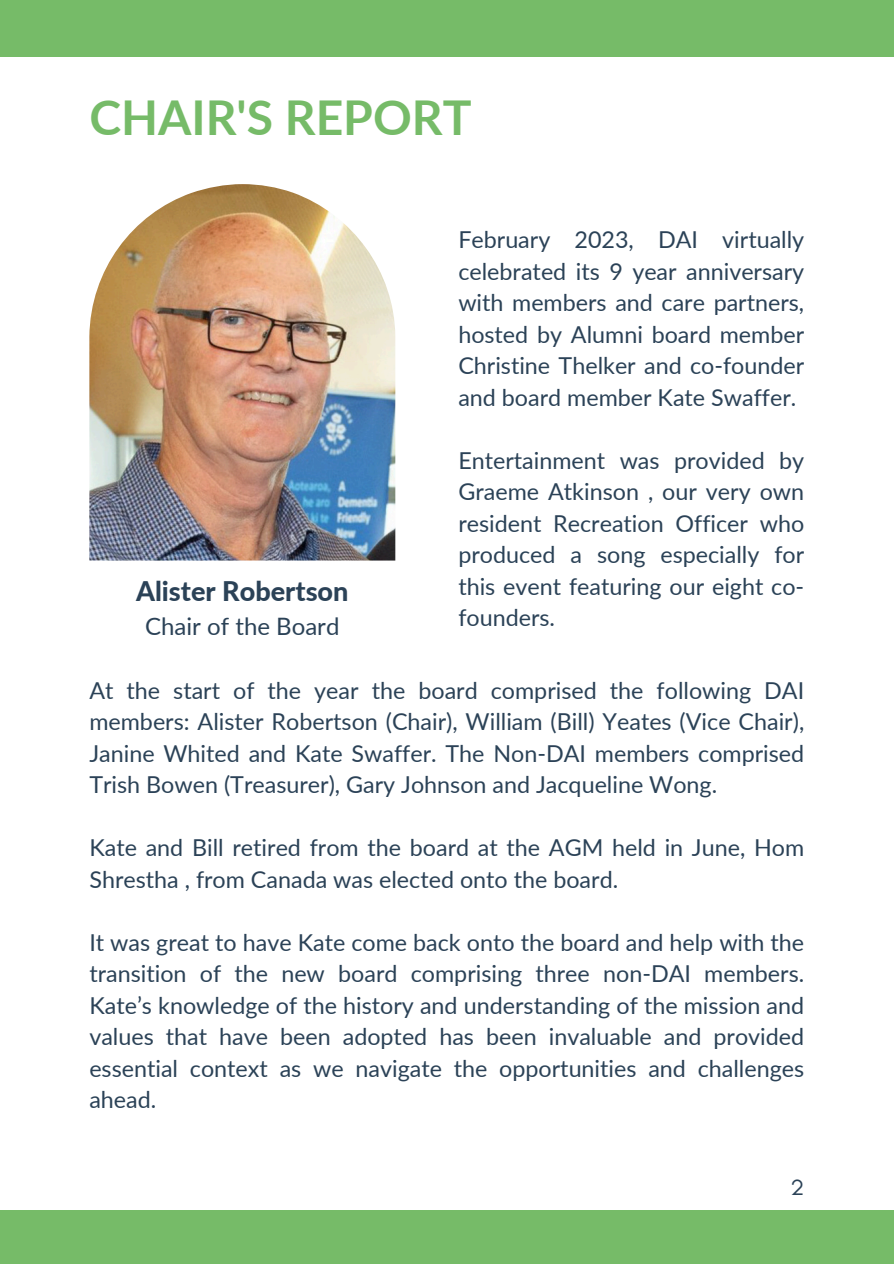
<style>
.page{position:relative;width:894px;height:1264px;background:#fff}
.page>*{position:absolute;margin:0;border:0;box-sizing:border-box;transform-origin:0 0}
.t1{font:700 48px "Lato";color:#76bb68}
.t2{font:800 27px "Lato";color:#2b4257}
.t3{font:24px "Lato";color:#2b4257}
.t4{font:23.25px/31.5px "Lato";color:#2b4257;text-align:justify}
.t5{font:22.5px "Glacial Indifference";color:#2b4257}
</style>
<div class="page">
<div style="left:0;top:1209px;width:893px;height:54px;background:#76bb68"></div>
<div style="left:0;top:0;width:893px;height:56px;background:#76bb68"></div>
<img style="left:89px;top:184px;width:306px;height:376px">
<p class="t1" style="left:89px;top:88px;width:383px">CHAIR'S REPORT</p>
<p class="t2" style="left:136px;top:574px;width:214px">Alister Robertson</p>
<p class="t3" style="left:145px;top:611px;width:196px">Chair of the Board</p>
<p class="t4" style="left:458px;top:223px;width:347px">February 2023, DAI virtually celebrated its 9 year anniversary with members and care partners, hosted by Alumni board member Christine Thelker and co-founder and board member Kate Swaffer.</p>
<h2 class="t4" style="left:458px;top:444px;width:347px">Entertainment was provided by Graeme Atkinson , our very own resident Recreation Officer who produced a song especially for this event featuring our eight co&shy;founders.</h2>
<p class="t4" style="left:89px;top:674px;width:716px">At the start of the year the board comprised the following DAI members: Alister Robertson (Chair), William (Bill) Yeates (Vice Chair), Janine Whited and Kate Swaffer. The Non-DAI members comprised Trish Bowen (Treasurer), Gary Johnson and Jacqueline Wong.</p>
<p class="t4" style="left:89px;top:831px;width:716px">Kate and Bill retired from the board at the AGM held in June, Hom<br>Shrestha , from Canada was elected onto the board.</p>
<p class="t4" style="left:89px;top:926px;width:716px">It was great to have Kate come back onto the board and help with the transition of the new board comprising three non-DAI members.<br>Kate’s knowledge of the history and understanding of the mission and values that have been adopted has been invaluable and provided essential context as we navigate the opportunities and challenges ahead.</p>
<h1 class="t5" style="left:790px;top:1173px;width:15px">2</h1>
</div>
